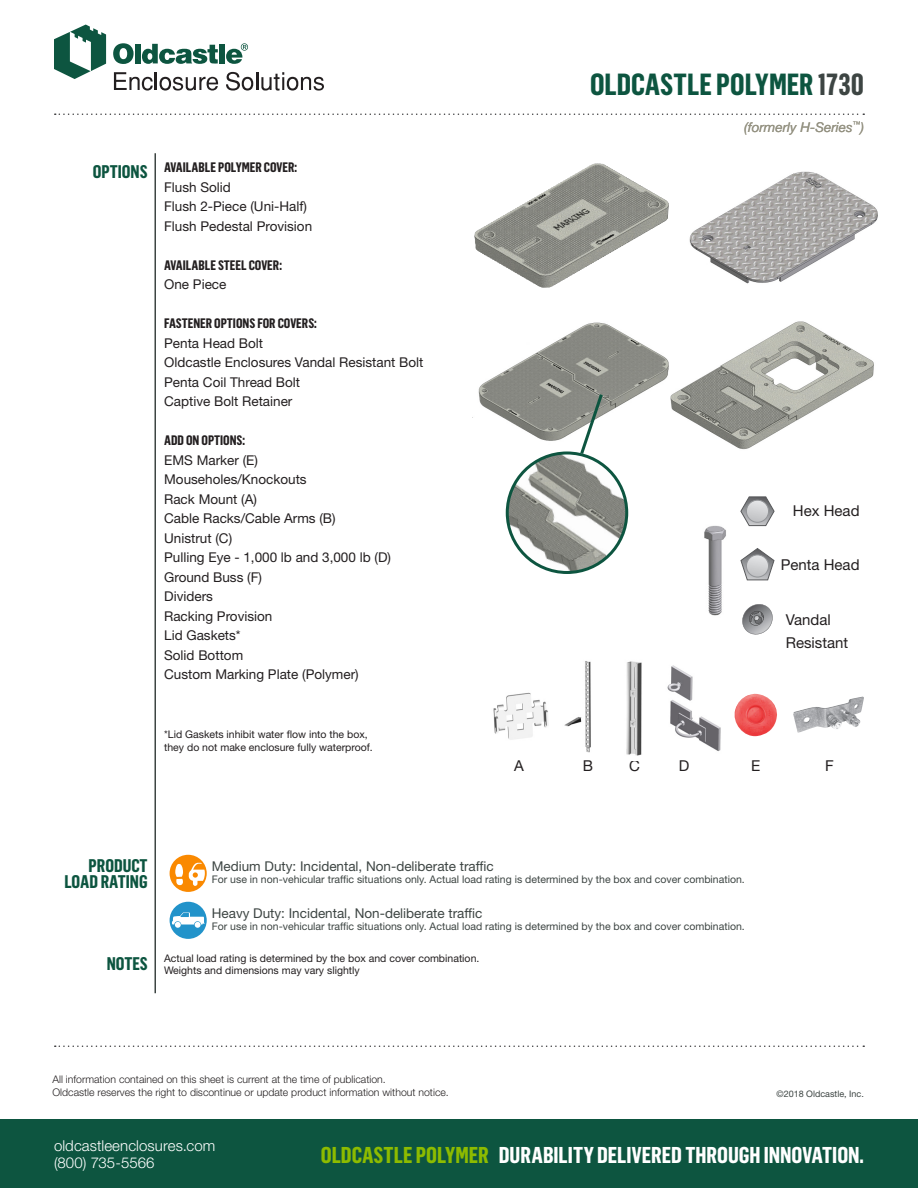
<style>
.page{position:relative;width:918px;height:1188px;background:#fff}
.page>*{position:absolute;margin:0;border:0;box-sizing:border-box;transform-origin:0 0}
.Heading_3_-_18pt_-_G{font:700 30px "Flama Condensed";letter-spacing:-.005em;color:#0d5540}
.t1{font:700 22.5px "Flama Condensed";color:#fff}
.t2{font:700 18px/16.5px "Flama Condensed";color:#0d5540;text-align:right}
.t3{font:15px "Helvetica Neue LT Std";color:#231f20}
.t4{font:300 15px/16.5px "Helvetica Neue LT Std";letter-spacing:.005em;color:#fff}
.t5{font:13.5px "Helvetica Neue LT Std";color:#231f20}
.t6{font:13.5px "Helvetica Neue LT Std";color:#3d4543}
.t7{font:700 13.5px "Flama Condensed";color:#231f20}
.t8{font:italic 13.5px "Helvetica Neue";color:#959383}
.t9{font:10.5px "Helvetica Neue LT Std";color:#3d4543}
.t10{font:10.5px/12px "Helvetica Neue LT Std";color:#231f20}
.t11{font:300 10.5px/13.5px "Helvetica Neue LT Std";color:#231f20}
.t12{font:10.5px "Helvetica Neue LT Std";color:#fff}
.t13{font:9px "Helvetica Neue LT Std";color:#3d4543}
.s1{color:#3d4543}
.s2{color:#8dbb00}
</style>
<div class="page">
<div style="left:0;top:1119px;width:918px;height:69px;background:#0d5540"></div>
<svg style="left:55px;top:113px;width:809px;height:2px"></svg>
<svg style="left:54px;top:25px;width:52px;height:54px"></svg>
<svg style="left:113px;top:43px;width:21px;height:21px"></svg>
<div style="left:135px;top:44px;width:6px;height:19px;background:#0d5540"></div>
<svg style="left:142px;top:44px;width:76px;height:20px"></svg>
<div style="left:219px;top:44px;width:6px;height:19px;background:#0d5540"></div>
<svg style="left:226px;top:43px;width:22px;height:21px"></svg>
<svg style="left:114px;top:72px;width:104px;height:19px"></svg>
<svg style="left:226px;top:72px;width:98px;height:19px"></svg>
<svg style="left:55px;top:1046px;width:809px;height:1px"></svg>
<hr style="left:154px;top:153px;width:2px;height:840px;background:#3d4543">
<img style="left:507px;top:453px;width:120px;height:119px;border-radius:60px">
<div style="left:506px;top:451px;width:122px;height:123px;border:3px solid #0d5540;border-radius:50%"></div>
<img style="left:670px;top:706px;width:51px;height:45px">
<img style="left:667px;top:665px;width:26px;height:41px">
<svg style="left:741px;top:548px;width:33px;height:32px"></svg>
<svg style="left:746px;top:555px;width:23px;height:22px"></svg>
<div style="left:746px;top:555px;width:23px;height:22px;border:1px solid #939598;border-radius:50%"></div>
<svg style="left:741px;top:497px;width:33px;height:29px"></svg>
<svg style="left:746px;top:500px;width:23px;height:22px"></svg>
<div style="left:746px;top:500px;width:23px;height:22px;border:1px solid #939598;border-radius:50%"></div>
<svg style="left:742px;top:604px;width:31px;height:31px"></svg>
<img style="left:704px;top:525px;width:22px;height:91px">
<img style="left:734px;top:694px;width:43px;height:43px">
<img style="left:564px;top:661px;width:27px;height:92px">
<img style="left:626px;top:661px;width:16px;height:95px">
<img style="left:793px;top:697px;width:71px;height:36px">
<img style="left:493px;top:692px;width:55px;height:48px">
<div style="left:170px;top:902px;width:37px;height:37px;background:#2293ca;border-radius:50%"></div>
<svg style="left:172px;top:913px;width:33px;height:15px"></svg>
<div style="left:170px;top:855px;width:37px;height:37px;background:#fa8900;border-radius:50%"></div>
<svg style="left:175px;top:864px;width:8px;height:21px"></svg>
<svg style="left:189px;top:863px;width:16px;height:23px"></svg>
<img style="left:670px;top:321px;width:204px;height:129px">
<img style="left:472px;top:322px;width:197px;height:119px">
<img style="left:474px;top:163px;width:121px;height:92px">
<img style="left:689px;top:171px;width:189px;height:113px">
<svg style="left:578px;top:391px;width:27px;height:66px"></svg>
<p class="Heading_3_-_18pt_-_G" style="left:590px;top:66px;width:275px">OLDCASTLE POLYMER <span class="s1">1730</span></p>
<p class="t2" style="left:93px;top:163px;width:56px">OPTIONS</p>
<p class="t7" style="left:164px;top:159px;width:135px">AVAILABLE POLYMER COVER:</p>
<p class="t5" style="left:164px;top:179px;width:68px">Flush Solid</p>
<p class="t5" style="left:164px;top:198px;width:144px">Flush 2-Piece (Uni-Half)</p>
<p class="t5" style="left:164px;top:218px;width:150px">Flush Pedestal Provision</p>
<p class="t7" style="left:164px;top:256px;width:119px">AVAILABLE STEEL COVER:</p>
<p class="t5" style="left:164px;top:276px;width:64px">One Piece</p>
<p class="t7" style="left:164px;top:315px;width:154px">FASTENER OPTIONS FOR COVERS:</p>
<p class="t5" style="left:164px;top:335px;width:101px">Penta Head Bolt</p>
<p class="t5" style="left:164px;top:354px;width:261px">Oldcastle Enclosures Vandal Resistant Bolt</p>
<p class="t5" style="left:164px;top:374px;width:138px">Penta Coil Thread Bolt</p>
<p class="t5" style="left:164px;top:393px;width:130px">Captive Bolt Retainer</p>
<p class="t7" style="left:164px;top:432px;width:83px">ADD ON OPTIONS:</p>
<p class="t5" style="left:164px;top:452px;width:95px">EMS Marker (E)</p>
<p class="t5" style="left:164px;top:471px;width:144px">Mouseholes/Knockouts</p>
<p class="t5" style="left:164px;top:491px;width:94px">Rack Mount (A)</p>
<p class="t5" style="left:164px;top:510px;width:173px">Cable Racks/Cable Arms (B)</p>
<p class="t5" style="left:164px;top:530px;width:69px">Unistrut (C)</p>
<p class="t5" style="left:164px;top:549px;width:228px">Pulling Eye - 1,000 lb and 3,000 lb (D)</p>
<p class="t5" style="left:164px;top:569px;width:99px">Ground Buss (F)</p>
<p class="t5" style="left:164px;top:588px;width:50px">Dividers</p>
<p class="t5" style="left:164px;top:608px;width:110px">Racking Provision</p>
<p class="t5" style="left:164px;top:627px;width:78px">Lid Gaskets*</p>
<p class="t5" style="left:164px;top:647px;width:81px">Solid Bottom</p>
<p class="t5" style="left:164px;top:666px;width:196px">Custom Marking Plate (Polymer)</p>
<p class="t10" style="left:164px;top:728px;width:205px">*Lid Gaskets inhibit water flow into the box,</p>
<p class="t10" style="left:164px;top:741px;width:210px">they do not make enclosure fully waterproof.</p>
<p class="t8" style="left:744px;top:117px;width:121px">(formerly H-Series<sup>™</sup>)</p>
<p class="t3" style="left:793px;top:501px;width:68px">Hex Head</p>
<p class="t3" style="left:781px;top:555px;width:80px">Penta Head</p>
<p class="t3" style="left:786px;top:611px;width:47px">Vandal</p>
<p class="t3" style="left:786px;top:633px;width:64px">Resistant</p>
<p class="t3" style="left:514px;top:757px;width:11px">A</p>
<p class="t3" style="left:583px;top:757px;width:12px">B</p>
<p class="t3" style="left:629px;top:757px;width:12px">C</p>
<p class="t3" style="left:679px;top:757px;width:12px">D</p>
<p class="t3" style="left:751px;top:757px;width:11px">E</p>
<p class="t3" style="left:825px;top:757px;width:10px">F</p>
<p class="t2" style="left:64px;top:857px;width:85px">PRODUCT<br>LOAD RATING</p>
<p class="t6" style="left:212px;top:858px;width:284px">Medium Duty: Incidental, Non-deliberate traffic</p>
<p class="t9" style="left:212px;top:873px;width:535px">For use in non-vehicular traffic situations only. Actual load rating is determined by the box and cover combination.</p>
<p class="t9" style="left:212px;top:920px;width:535px">For use in non-vehicular traffic situations only. Actual load rating is determined by the box and cover combination.</p>
<p class="t6" style="left:212px;top:905px;width:272px">Heavy Duty: Incidental, Non-deliberate traffic</p>
<p class="t2" style="left:107px;top:955px;width:42px">NOTES</p>
<p class="t10" style="left:164px;top:952px;width:317px">Actual load rating is determined by the box and cover combination.<br>Weights and dimensions may vary slightly</p>
<p class="t11" style="left:52px;top:1072px;width:398px">All information contained on this sheet is current at the time of publication.<br>Oldcastle reserves the right to discontinue or update product information without notice.</p>
<p class="t13" style="left:777px;top:1089px;width:89px">©2018 Oldcastle, Inc.</p>
<p class="t4" style="left:54px;top:1137px;width:163px">oldcastleenclosures.com (800) 735-5566</p>
<h2 class="t1" style="left:321px;top:1141px;width:545px"><span class="s2">OLDCASTLE POLYMER</span> DURABILITY DELIVERED THROUGH INNOVATION.</h2>
<p class="t12" style="left:27px;top:1164px;width:77px">Revision 2/2018</p>
</div>
